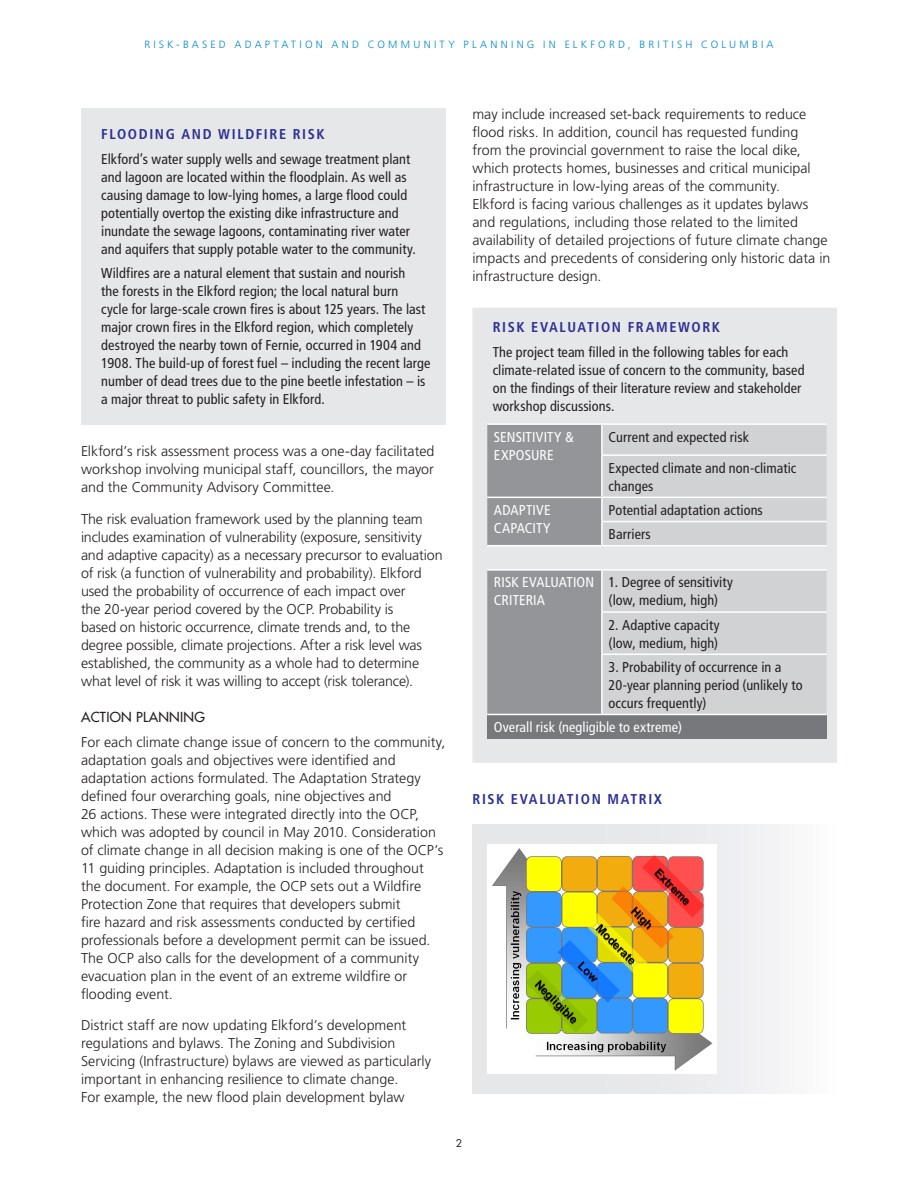
<style>
.page{position:relative;width:918px;height:1188px;background:#fff}
.page>*{position:absolute;margin:0;border:0;box-sizing:border-box;transform-origin:0 0}
.Body{font:300 14.25px/18px "Frutiger LT Std";letter-spacing:-.005em;color:#231f20}
.Text_Box_Body{font:condensed 14.25px/18px "Frutiger LT Std";letter-spacing:.005em;color:#231f20}
.Text_Box_Body-2{font:condensed 14.25px/18px "Frutiger LT Std";letter-spacing:.005em;color:#fff}
.Text_Box_Heading{font:700 condensed 14.25px "Frutiger LT Std";letter-spacing:.11em;color:#2e3092}
.Text_Box_Heading-2{font:500 13.5px "Futura Std";letter-spacing:.02em;color:#231f20}
.t1{font:300 10.5px "Frutiger LT Std";letter-spacing:.305em;color:#008ad0}
.t2{font:10.5px "Futura Std";color:#231f20}
</style>
<div class="page">
<div style="left:81px;top:108px;width:365px;height:317px;background:#e6e7e9"></div>
<div style="left:472px;top:308px;width:365px;height:455px;background:#e6e7e9"></div>
<svg style="left:487px;top:425px;width:115px;height:289px;background:#9a9c9f"></svg>
<svg style="left:602px;top:425px;width:225px;height:289px;background:#d3d4d6"></svg>
<div style="left:487px;top:714px;width:340px;height:25px;background:#76787b"></div>
<hr style="left:487px;top:423px;width:115px;height:2px;background:#fff">
<hr style="left:602px;top:423px;width:225px;height:2px;background:#fff">
<hr style="left:601px;top:454px;width:226px;height:2px;background:#fff">
<hr style="left:487px;top:497px;width:115px;height:1px;background:#fff">
<hr style="left:602px;top:497px;width:225px;height:1px;background:#fff">
<hr style="left:601px;top:521px;width:226px;height:1px;background:#fff">
<hr style="left:487px;top:545px;width:115px;height:1px;background:#fff">
<hr style="left:602px;top:545px;width:225px;height:1px;background:#fff">
<hr style="left:487px;top:569px;width:115px;height:2px;background:#fff">
<hr style="left:602px;top:569px;width:225px;height:2px;background:#fff">
<hr style="left:601px;top:611px;width:226px;height:2px;background:#fff">
<hr style="left:601px;top:654px;width:226px;height:1px;background:#fff">
<hr style="left:602px;top:714px;width:225px;height:1px;background:#fff">
<hr style="left:601px;top:425px;width:2px;height:29px;background:#fff">
<hr style="left:601px;top:456px;width:2px;height:41px;background:#fff">
<hr style="left:601px;top:498px;width:2px;height:23px;background:#fff">
<hr style="left:601px;top:522px;width:2px;height:23px;background:#fff">
<hr style="left:601px;top:571px;width:2px;height:40px;background:#fff">
<hr style="left:601px;top:613px;width:2px;height:41px;background:#fff">
<hr style="left:601px;top:655px;width:2px;height:59px;background:#fff">
<hr style="left:487px;top:714px;width:115px;height:1px;background:#fff">
<div style="left:472px;top:824px;width:365px;height:270px;background:#f0f1f2"></div>
<img style="left:487px;top:844px;width:230px;height:229px">
<p class="t1" style="left:144px;top:39px;width:631px">RISK-BASED ADAPTATION AND COMMUNITY PLANNING IN ELKFORD, BRITISH COLUMBIA</p>
<p class="Text_Box_Heading" style="left:101px;top:126px;width:225px">FLOODING AND WILDFIRE RISK</p>
<p class="Text_Box_Body" style="left:101px;top:150px;width:316px">Elkford’s water supply wells and sewage treatment plant and lagoon are located within the floodplain. As well as causing damage to low-lying homes, a large flood could potentially overtop the existing dike infrastructure and inundate the sewage lagoons, contaminating river water and aquifers that supply potable water to the community.</p>
<p class="Text_Box_Body" style="left:101px;top:265px;width:331px">Wildfires are a natural element that sustain and nourish<br>the forests in the Elkford region; the local natural burn<br>cycle for large-scale crown fires is about 125 years. The last major crown fires in the Elkford region, which completely destroyed the nearby town of Fernie, occurred in 1904 and 1908. The build-up of forest fuel – including the recent large number of dead trees due to the pine beetle infestation – is a major threat to public safety in Elkford.</p>
<p class="Body" style="left:81px;top:442px;width:355px;text-align:justify">Elkford’s risk assessment process was a one-day facilitated workshop involving municipal staff, councillors, the mayor and the Community Advisory Committee.</p>
<p class="Body" style="left:81px;top:510px;width:363px">The risk evaluation framework used by the planning team includes examination of vulnerability (exposure, sensitivity and adaptive capacity) as a necessary precursor to evaluation of risk (a function of vulnerability and probability). Elkford used the probability of occurrence of each impact over<br>the 20-year period covered by the OCP. Probability is<br>based on historic occurrence, climate trends and, to the degree possible, climate projections. After a risk level was established, the community as a whole had to determine what level of risk it was willing to accept (risk tolerance).</p>
<p class="Text_Box_Heading-2" style="left:81px;top:709px;width:125px">ACTION PLANNING</p>
<p class="Body" style="left:81px;top:733px;width:366px">For each climate change issue of concern to the community, adaptation goals and objectives were identified and adaptation actions formulated. The Adaptation Strategy defined four overarching goals, nine objectives and<br>26 actions. These were integrated directly into the OCP, which was adopted by council in May 2010. Consideration of climate change in all decision making is one of the OCP’s 11 guiding principles. Adaptation is included throughout the document. For example, the OCP sets out a Wildfire Protection Zone that requires that developers submit<br>fire hazard and risk assessments conducted by certified professionals before a development permit can be issued.<br>The OCP also calls for the development of a community evacuation plan in the event of an extreme wildfire or flooding event.</p>
<p class="Body" style="left:81px;top:1017px;width:352px">District staff are now updating Elkford’s development regulations and bylaws. The Zoning and Subdivision Servicing (Infrastructure) bylaws are viewed as particularly important in enhancing resilience to climate change.<br>For example, the new flood plain development bylaw</p>
<p class="Body" style="left:472px;top:105px;width:359px">may include increased set-back requirements to reduce flood risks. In addition, council has requested funding from the provincial government to raise the local dike, which protects homes, businesses and critical municipal infrastructure in low-lying areas of the community.<br>Elkford is facing various challenges as it updates bylaws and regulations, including those related to the limited availability of detailed projections of future climate change impacts and precedents of considering only historic data in infrastructure design.</p>
<p class="Text_Box_Heading" style="left:493px;top:318px;width:229px">RISK EVALUATION FRAMEWORK</p>
<p class="Text_Box_Body" style="left:493px;top:343px;width:313px">The project team filled in the following tables for each climate-related issue of concern to the community, based on the findings of their literature review and stakeholder workshop discussions.</p>
<p class="Text_Box_Body-2" style="left:494px;top:428px;width:81px">SENSITIVITY &amp;<br>EXPOSURE</p>
<p class="Text_Box_Body" style="left:609px;top:428px;width:142px">Current and expected risk</p>
<p class="Text_Box_Body" style="left:609px;top:459px;width:189px">Expected climate and non-climatic changes</p>
<p class="Text_Box_Body-2" style="left:494px;top:501px;width:58px">ADAPTIVE<br>CAPACITY</p>
<p class="Text_Box_Body" style="left:609px;top:501px;width:156px">Potential adaptation actions</p>
<p class="Text_Box_Body" style="left:609px;top:525px;width:44px">Barriers</p>
<p class="Text_Box_Body-2" style="left:494px;top:573px;width:102px">RISK EVALUATION<br>CRITERIA</p>
<p class="Text_Box_Body" style="left:609px;top:573px;width:126px">1. Degree of sensitivity (low, medium, high)</p>
<p class="Text_Box_Body" style="left:609px;top:616px;width:113px">2. Adaptive capacity (low, medium, high)</p>
<p class="Text_Box_Body" style="left:609px;top:658px;width:195px">3. Probability of occurrence in a<br>20-year planning period (unlikely to occurs frequently)</p>
<p class="Text_Box_Body-2" style="left:494px;top:718px;width:190px">Overall risk (negligible to extreme)</p>
<p class="Text_Box_Heading" style="left:472px;top:791px;width:191px">RISK EVALUATION MATRIX</p>
<p class="t2" style="left:456px;top:1137px;width:8px">2</p>
</div>
